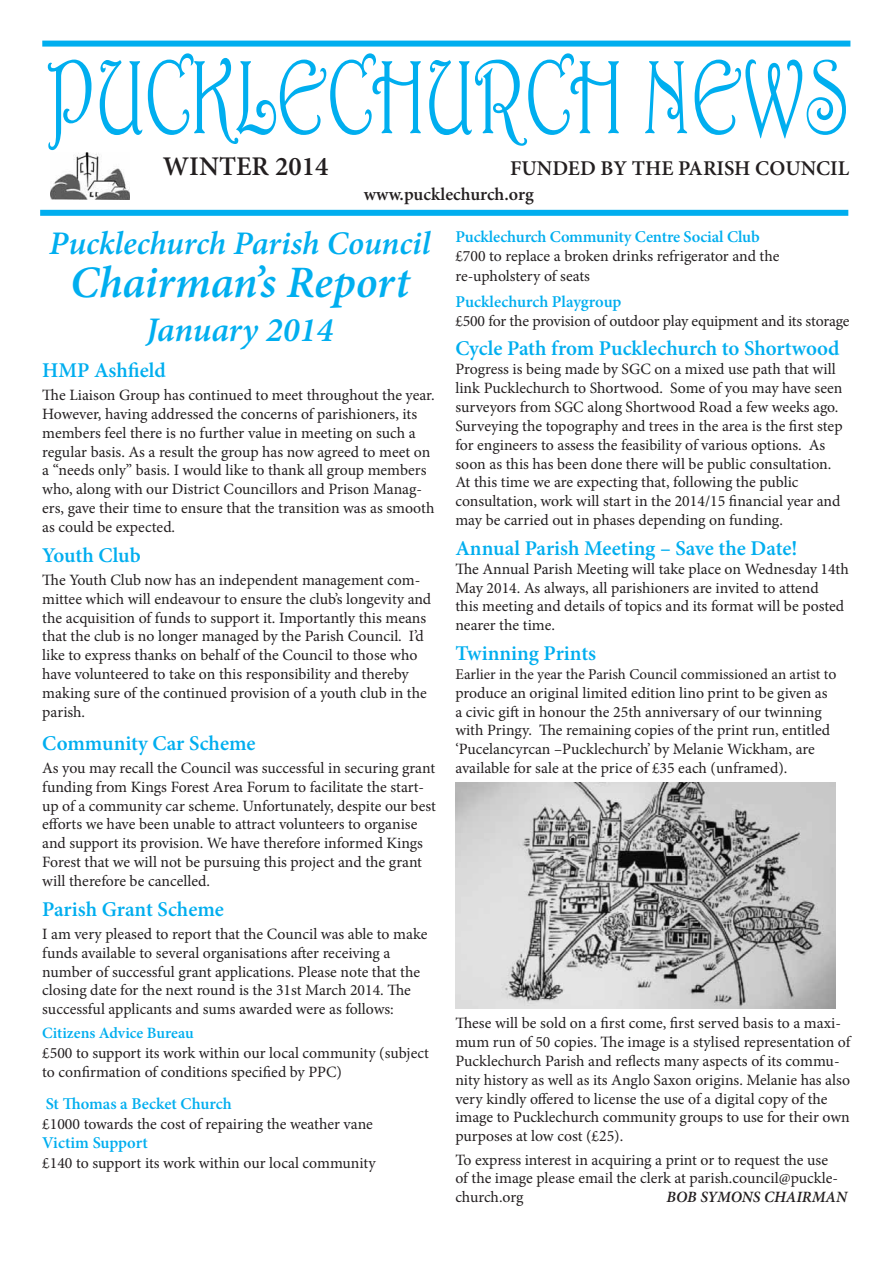
<style>
.page{position:relative;width:893px;height:1263px;background:#fff}
.page>*{position:absolute;margin:0;border:0;box-sizing:border-box;transform-origin:0 0}
.t1{font:105.6px "Harrington";color:#00aeef;scale:.71 1}
.t2{font:italic 600 45px "Minion Pro";color:#00aeef}
.t3{font:italic 600 34.5px "Minion Pro";color:#00aeef}
.t4{font:italic 600 33px "Minion Pro";letter-spacing:-.005em;color:#00aeef}
.t5{font:600 27px "Minion Pro";color:#231f20}
.t6{font:600 21px "Minion Pro";color:#00aeef}
.t7{font:600 21px "Minion Pro";color:#231f20}
.t8{font:600 18px "Minion Pro";letter-spacing:-.005em;color:#231f20}
.t9{font:600 16.5px "Minion Pro";letter-spacing:-.005em;color:#00aeef}
.t10{font:15.75px/18.9px "Minion Pro";letter-spacing:-.005em;color:#231f20}
.t11{font:600 15.75px "Minion Pro";color:#00aeef}
.t12{font:italic 600 15.75px "Minion Pro";color:#231f20}
.t13{font:15px "Minion Pro";color:#231f20}
.s1{font-size:15.75px}
</style>
<div class="page">
<div style="left:42px;top:41px;width:808px;height:6px;background:#00aeef"></div>
<div style="left:40px;top:210px;width:808px;height:6px;background:#00aeef"></div>
<img style="left:455px;top:783px;width:381px;height:226px">
<img style="left:51px;top:153px;width:79px;height:47px">
<h1 class="t1" style="left:46px;top:33px;width:1132px">PUCKLECHURCH NEWS</h1>
<h3 class="t5" style="left:163px;top:148px;width:167px">WINTER 2014</h3>
<h3 class="t7" style="left:510px;top:154px;width:341px">FUNDED BY THE PARISH COUNCIL</h3>
<p class="t8" style="left:364px;top:182px;width:171px">www.pucklechurch.org</p>
<h3 class="t4" style="left:49px;top:220px;width:383px">Pucklechurch Parish Council</h3>
<h2 class="t2" style="left:70px;top:251px;width:341px">Chairman’s Report</h2>
<h3 class="t3" style="left:146px;top:305px;width:188px">January 2014</h3>
<h3 class="t6" style="left:42px;top:355px;width:125px">HMP Ashfield</h3>
<p class="t10" style="left:42px;top:385px;width:394px">The Liaison Group has continued to meet throughout the year.<br>However, having addressed the concerns of parishioners, its members feel there is no further value in meeting on such a regular basis. As a result the group has now agreed to meet on a “needs only” basis. I would like to thank all group members who, along with our District Councillors and Prison Manag&shy;ers, gave their time to ensure that the transition was as smooth as could be expected.</p>
<h3 class="t6" style="left:42px;top:540px;width:100px">Youth Club</h3>
<p class="t10" style="left:42px;top:570px;width:390px">The Youth Club now has an independent management com&shy;mittee which will endeavour to ensure the club’s longevity and the acquisition of funds to support it. Importantly this means that the club is no longer managed by the Parish Council. I’d like to express thanks on behalf of the Council to those who have volunteered to take on this responsibility and thereby making sure of the continued provision of a youth club in the parish.</p>
<h3 class="t6" style="left:42px;top:728px;width:215px">Community Car Scheme</h3>
<p class="t10" style="left:42px;top:758px;width:395px">As you may recall the Council was successful in securing grant funding from Kings Forest Area Forum to facilitate the start&shy;up of a community car scheme. Unfortunately, despite our best efforts we have been unable to attract volunteers to organise and support its provision. We have therefore informed Kings Forest that we will not be pursuing this project and the grant will therefore be cancelled.</p>
<h3 class="t6" style="left:42px;top:894px;width:183px">Parish Grant Scheme</h3>
<p class="t10" style="left:42px;top:924px;width:387px">I am very pleased to report that the Council was able to make funds available to several organisations after receiving a number of successful grant applications. Please note that the closing date for the next round is the 31st March 2014. The successful applicants and sums awarded were as follows:</p>
<p class="t11" style="left:42px;top:1022px;width:153px">Citizens Advice Bureau</p>
<p class="t10" style="left:42px;top:1043px;width:388px;line-height:19.5px">£500 to support its work within our local community (subject to confirmation of conditions specified by PPC)</p>
<p class="t9" style="left:46px;top:1093px;width:188px">St Thomas a Becket Church</p>
<p class="t10" style="left:42px;top:1114px;width:332px">£1000 towards the cost of repairing the weather vane</p>
<p class="t9" style="left:42px;top:1132px;width:107px">Victim Support</p>
<p class="t10" style="left:42px;top:1153px;width:335px">£140 to support its work within our local community</p>
<p class="t9" style="left:455px;top:225px;width:306px">Pucklechurch Community Centre Social Club</p>
<p class="t10" style="left:455px;top:246px;width:326px;line-height:19.5px">£700 to replace a broken drinks refrigerator and the re-upholstery of seats</p>
<p class="t9" style="left:455px;top:290px;width:168px">Pucklechurch Playgroup</p>
<p class="t10" style="left:455px;top:311px;width:396px">£500 for the provision of outdoor play equipment and its storage</p>
<h3 class="t6" style="left:455px;top:334px;width:386px">Cycle Path from Pucklechurch to Shortwood</h3>
<p class="t10" style="left:455px;top:360px;width:389px">Progress is being made by SGC on a mixed use path that will link Pucklechurch to Shortwood. Some of you may have seen surveyors from SGC along Shortwood Road a few weeks ago.<br>Surveying the topography and trees in the area is the first step for engineers to assess the feasibility of various options. As soon as this has been done there will be public consultation.<br>At this time we are expecting that, following the public consultation, work will start in the 2014/15 financial year and may be carried out in phases depending on funding.</p>
<h3 class="t6" style="left:455px;top:533px;width:343px">Annual Parish Meeting – Save the Date!</h3>
<p class="t10" style="left:455px;top:559px;width:395px">The Annual Parish Meeting will take place on Wednesday 14th May 2014. As always, all parishioners are invited to attend<br>this meeting and details of topics and its format will be posted nearer the time.</p>
<h3 class="t6" style="left:455px;top:639px;width:142px">Twinning Prints</h3>
<p class="t13" style="left:455px;top:664px;width:382px">Earlier in the year the Parish Council commissioned an artist t<span class="s1">o</span></p>
<p class="t10" style="left:455px;top:683px;width:376px">produce an original limited edition lino print to be given as a civic gift in honour the 25th anniversary of our twinning with Pringy. The remaining copies of the print run, entitled ‘Pucelancyrcan –Pucklechurch’ by Melanie Wickham, are available for sale at the price of £35 each (unframed).</p>
<p class="t10" style="left:455px;top:1013px;width:396px">These will be sold on a first come, first served basis to a maxi&shy;mum run of 50 copies. The image is a stylised representation of Pucklechurch Parish and reflects many aspects of its commu&shy;nity history as well as its Anglo Saxon origins. Melanie has also very kindly offered to license the use of a digital copy of the image to Pucklechurch community groups to use for their own purposes at low cost (£25).</p>
<p class="t10" style="left:455px;top:1150px;width:384px">To express interest in acquiring a print or to request the use of the image please email the clerk at parish.council@puckle&shy;church.org</p>
<p class="t12" style="left:666px;top:1186px;width:182px">BOB SYMONS CHAIRMAN</p>
</div>
